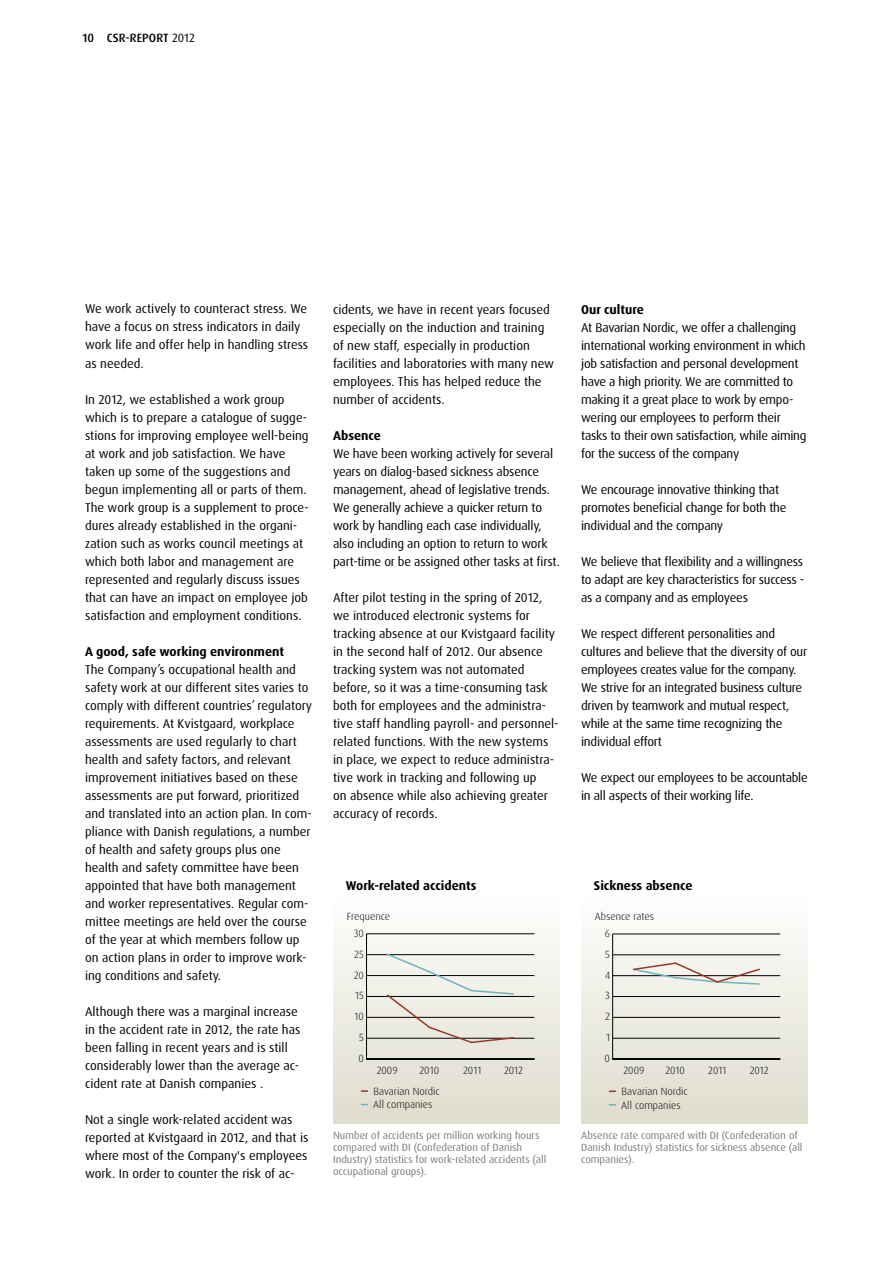
<style>
.page{position:relative;width:893px;height:1263px;background:#fff}
.page>*{position:absolute;margin:0;border:0;box-sizing:border-box;transform-origin:0 0}
.t1{font:12.75px/18px "Dax OT";color:#000}
.t2{font:12.75px/18px "Dax OT";letter-spacing:-.02em;color:#000}
.t3{font:700 12.75px "Dax OT";color:#000}
.t4{font:500 12px "Dax OT";letter-spacing:.01em;color:#000}
.t5{font:10.5px/12px "Dax OT";color:#7c7c7c}
.t6{font:300 10.5px/13.5px "Dax OT";color:#000}
.s1{font-weight:400}
</style>
<div class="page">
<div style="left:333px;top:889px;width:227px;height:234px;background:linear-gradient(to bottom,#fffefe,#dedccd)"></div>
<svg style="left:361px;top:1090px;width:6px;height:2px"></svg>
<hr style="left:366px;top:934px;width:1px;height:125px;background:#000">
<hr style="left:367px;top:1038px;width:167px;height:1px;background:#000">
<hr style="left:367px;top:1017px;width:167px;height:1px;background:#000">
<hr style="left:367px;top:996px;width:167px;height:1px;background:#000">
<hr style="left:367px;top:975px;width:167px;height:1px;background:#000">
<hr style="left:367px;top:954px;width:167px;height:1px;background:#000">
<hr style="left:367px;top:933px;width:167px;height:1px;background:#000">
<svg style="left:385px;top:952px;width:130px;height:92px"></svg>
<hr style="left:366px;top:1058px;width:168px;height:2px;background:#000">
<div style="left:581px;top:889px;width:227px;height:234px;background:linear-gradient(to bottom,#fbfbfb,#deddcd)"></div>
<svg style="left:609px;top:1090px;width:6px;height:2px"></svg>
<hr style="left:612px;top:934px;width:1px;height:125px;background:#000">
<hr style="left:613px;top:1038px;width:167px;height:1px;background:#000">
<hr style="left:613px;top:1017px;width:167px;height:1px;background:#000">
<hr style="left:613px;top:996px;width:167px;height:1px;background:#000">
<hr style="left:613px;top:975px;width:167px;height:1px;background:#000">
<hr style="left:613px;top:954px;width:167px;height:1px;background:#000">
<hr style="left:613px;top:934px;width:167px;height:1px;background:#000">
<svg style="left:632px;top:961px;width:129px;height:24px"></svg>
<hr style="left:612px;top:1058px;width:168px;height:2px;background:#000">
<p class="t4" style="left:83px;top:30px;width:21px">10 CSR</p>
<p class="t4" style="left:125px;top:30px;width:71px">-REPORT <span class="s1">2012</span></p>
<p class="t1" style="left:85px;top:300px;width:225px">We work actively to counteract stress. We have a focus on stress indicators in daily work life and offer help in handling stress as needed.</p>
<p class="t1" style="left:85px;top:390px;width:225px">In 2012, we established a work group which is to prepare a catalogue of sugge&shy;stions for improving employee well-being at work and job satisfaction. We have taken up some of the suggestions and begun implementing all or parts of them.<br>The work group is a supplement to proce&shy;dures already established in the organi&shy;zation such as works council meetings at which both labor and management are represented and regularly discuss issues that can have an impact on employee job satisfaction and employment conditions.</p>
<p class="t3" style="left:85px;top:643px;width:201px">A good, safe working environment</p>
<p class="t1" style="left:85px;top:660px;width:229px">The Company’s occupational health and safety work at our different sites varies to comply with different countries’ regulatory requirements. At Kvistgaard, workplace assessments are used regularly to chart health and safety factors, and relevant improvement initiatives based on these assessments are put forward, prioritized and translated into an action plan. In com&shy;pliance with Danish regulations, a number of health and safety groups plus one health and safety committee have been appointed that have both management and worker representatives. Regular com&shy;mittee meetings are held over the course of the year at which members follow up on action plans in order to improve work&shy;ing conditions and safety.</p>
<p class="t1" style="left:85px;top:1002px;width:217px">Although there was a marginal increase in the accident rate in 2012, the rate has been falling in recent years and is still considerably lower than the average ac&shy;cident rate at Danish companies .</p>
<p class="t1" style="left:85px;top:1110px;width:225px">Not a single work-related accident was reported at Kvistgaard in 2012, and that is where most of the Company's employees work. In order to counter the risk of ac-</p>
<p class="t1" style="left:333px;top:300px;width:223px">cidents, we have in recent years focused especially on the induction and training of new staff, especially in production facilities and laboratories with many new employees. This has helped reduce the number of accidents.</p>
<p class="t3" style="left:333px;top:427px;width:49px">Absence</p>
<p class="t1" style="left:333px;top:444px;width:228px">We have been working actively for several years on dialog-based sickness absence management, ahead of legislative trends.<br>We generally achieve a quicker return to work by handling each case individually, also including an option to return to work part-time or be assigned other tasks at first.</p>
<p class="t1" style="left:333px;top:588px;width:227px">After pilot testing in the spring of 2012, we introduced electronic systems for tracking absence at our Kvistgaard facility in the second half of 2012. Our absence tracking system was not automated before, so it was a time-consuming task both for employees and the administra&shy;tive staff handling payroll- and personnel&shy;related functions. With the new systems in place, we expect to reduce administra&shy;tive work in tracking and following up<br>on absence while also achieving greater accuracy of records.</p>
<p class="t3" style="left:346px;top:877px;width:132px">Work-related accidents</p>
<p class="t6" style="left:347px;top:909px;width:45px">Frequence</p>
<p class="t6" style="left:354px;top:926px;width:12px">30</p>
<p class="t6" style="left:354px;top:947px;width:11px">25</p>
<p class="t6" style="left:354px;top:968px;width:12px">20</p>
<p class="t6" style="left:355px;top:989px;width:10px">15</p>
<p class="t6" style="left:354px;top:1010px;width:11px">10</p>
<p class="t6" style="left:359px;top:1031px;width:6px">5</p>
<p class="t6" style="left:358px;top:1052px;width:7px">0</p>
<p class="t6" style="left:377px;top:1063px;width:23px">2009</p>
<p class="t6" style="left:419px;top:1063px;width:21px">2010</p>
<p class="t6" style="left:463px;top:1063px;width:20px">2011</p>
<p class="t6" style="left:504px;top:1063px;width:21px">2012</p>
<p class="t6" style="left:373px;top:1084px;width:68px">Bavarian Nordic<br>All companies</p>
<p class="t5" style="left:333px;top:1129px;width:215px">Number of accidents per million working hours compared with DI (Confederation of Danish Industry) statistics for work-related accidents (all occupational groups).</p>
<p class="t3" style="left:581px;top:301px;width:64px">Our culture</p>
<p class="t2" style="left:581px;top:318px;width:227px">At Bavarian Nordic, we offer a challenging international working environment in which job satisfaction and personal development have a high priority. We are committed to making it a great place to work by empo&shy;wering our employees to perform their tasks to their own satisfaction, while aiming for the success of the company</p>
<p class="t2" style="left:581px;top:480px;width:207px">We encourage innovative thinking that promotes beneficial change for both the individual and the company</p>
<p class="t1" style="left:581px;top:552px;width:224px;text-align:justify">We believe that flexibility and a willingness to adapt are key characteristics for success - as a company and as employees</p>
<p class="t2" style="left:581px;top:624px;width:227px">We respect different personalities and cultures and believe that the diversity of our employees creates value for the company.<br>We strive for an integrated business culture driven by teamwork and mutual respect, while at the same time recognizing the individual effort</p>
<p class="t2" style="left:581px;top:768px;width:228px">We expect our employees to be accountable in all aspects of their working life.</p>
<p class="t3" style="left:594px;top:877px;width:100px">Sickness absence</p>
<p class="t6" style="left:595px;top:909px;width:61px">Absence rates</p>
<p class="t6" style="left:605px;top:927px;width:7px">6</p>
<p class="t6" style="left:605px;top:947px;width:6px">5</p>
<p class="t6" style="left:605px;top:968px;width:7px">4</p>
<p class="t6" style="left:605px;top:989px;width:6px">3</p>
<p class="t6" style="left:605px;top:1010px;width:6px">2</p>
<p class="t6" style="left:606px;top:1031px;width:6px">1</p>
<p class="t6" style="left:605px;top:1052px;width:7px">0</p>
<p class="t6" style="left:623px;top:1063px;width:23px">2009</p>
<p class="t6" style="left:665px;top:1063px;width:21px">2010</p>
<p class="t6" style="left:708px;top:1063px;width:20px">2011</p>
<p class="t6" style="left:750px;top:1063px;width:21px">2012</p>
<p class="t6" style="left:621px;top:1085px;width:68px">Bavarian Nordic<br>All companies</p>
<p class="t5" style="left:581px;top:1129px;width:223px">Absence rate compared with DI (Confederation of<br>Danish Industry) statistics for sickness absence (all companies).</p>
</div>
